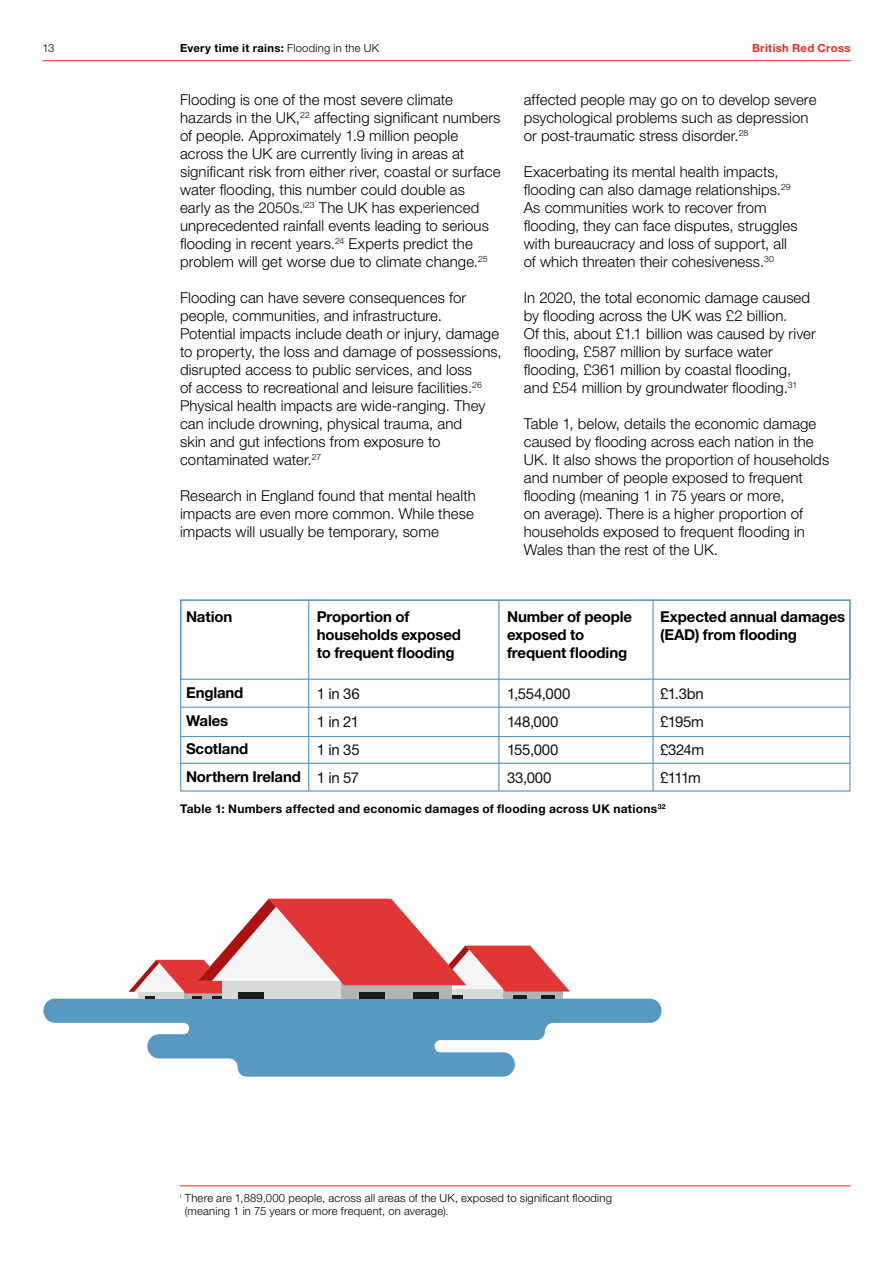
<style>
.page{position:relative;width:893px;height:1263px;background:#fff}
.page>*{position:absolute;margin:0;border:0;box-sizing:border-box;transform-origin:0 0}
.t1{font:300 15px/18px "Helvetica Neue LT Pro";letter-spacing:.005em;color:#000001}
.t2{font:700 15px/18px "Helvetica Neue LT Pro";letter-spacing:-.01em;color:#000001}
.t3{font:15px "Helvetica Neue LT Pro";letter-spacing:-.02em;color:#121216}
.t4{font:700 12px "Helvetica Neue LT Pro";letter-spacing:.02em;color:#000001}
.t5{font:300 11.25px/13.5px "Helvetica Neue LT Pro";letter-spacing:.015em;color:#000001}
.t6{font:700 11.25px "Helvetica Neue LT Pro";letter-spacing:.03em;color:#000001}
.t7{font:700 11.25px "Helvetica Neue LT Pro";letter-spacing:.03em;color:#ee2823}
.s1{font-weight:300}
</style>
<div class="page">
<hr style="left:43px;top:60px;width:807px;height:1px;background:#ee2823">
<div style="left:180px;top:600px;width:670px;height:80px;border:1px solid #5596bd"></div>
<div style="left:180px;top:600px;width:670px;height:191px;border:1px solid #5596bd"></div>
<hr style="left:181px;top:707px;width:669px;height:1px;background:#5596bd">
<hr style="left:181px;top:736px;width:669px;height:1px;background:#5596bd">
<hr style="left:181px;top:763px;width:669px;height:1px;background:#5596bd">
<hr style="left:308px;top:600px;width:1px;height:191px;background:#5596bd">
<hr style="left:498px;top:600px;width:1px;height:191px;background:#5596bd">
<hr style="left:652px;top:600px;width:2px;height:191px;background:#5596bd">
<hr style="left:180px;top:1185px;width:670px;height:1px;background:#ee2823">
<svg style="left:43px;top:998px;width:618px;height:78px;fill:#5999bf"></svg>
<svg style="left:129px;top:899px;width:441px;height:99px"></svg>
<div style="left:239px;top:992px;width:25px;height:6px;background:#1c1a1c"></div>
<div style="left:360px;top:992px;width:25px;height:6px;background:#1c1a1c"></div>
<div style="left:413px;top:992px;width:25px;height:6px;background:#1c1a1c"></div>
<p class="t5" style="left:43px;top:41px;width:14px">13</p>
<p class="t6" style="left:180px;top:41px;width:201px">Every time it rains: <span class="s1">Flooding in the UK</span></p>
<p class="t7" style="left:752px;top:41px;width:100px">British Red Cross</p>
<p class="t1" style="left:180px;top:90px;width:322px">Flooding is one of the most severe climate hazards in the UK,<sup>22</sup> affecting significant numbers of people. Approximately 1.9 million people across the UK are currently living in areas at significant risk from either river, coastal or surface water flooding, this number could double as<br>early as the 2050s.<sup>i23</sup> The UK has experienced unprecedented rainfall events leading to serious flooding in recent years.<sup>24</sup> Experts predict the problem will get worse due to climate change.<sup>25</sup></p>
<p class="t1" style="left:180px;top:288px;width:323px">Flooding can have severe consequences for people, communities, and infrastructure.<br>Potential impacts include death or injury, damage to property, the loss and damage of possessions, disrupted access to public services, and loss<br>of access to recreational and leisure facilities.<sup>26<br></sup>Physical health impacts are wide-ranging. They can include drowning, physical trauma, and<br>skin and gut infections from exposure to contaminated water.<sup>27</sup></p>
<p class="t1" style="left:180px;top:486px;width:297px">Research in England found that mental health impacts are even more common. While these impacts will usually be temporary, some</p>
<p class="t1" style="left:524px;top:90px;width:294px">affected people may go on to develop severe psychological problems such as depression or post-traumatic stress disorder.<sup>28</sup></p>
<p class="t1" style="left:524px;top:162px;width:275px">Exacerbating its mental health impacts, flooding can also damage relationships.<sup>29<br></sup>As communities work to recover from flooding, they can face disputes, struggles with bureaucracy and loss of support, all of which threaten their cohesiveness.<sup>30</sup></p>
<p class="t1" style="left:524px;top:288px;width:294px">In 2020, the total economic damage caused by flooding across the UK was £2 billion.<br>Of this, about £1.1 billion was caused by river flooding, £587 million by surface water flooding, £361 million by coastal flooding, and £54 million by groundwater flooding.<sup>31</sup></p>
<p class="t1" style="left:524px;top:414px;width:307px">Table 1, below, details the economic damage caused by flooding across each nation in the UK. It also shows the proportion of households and number of people exposed to frequent flooding (meaning 1 in 75 years or more,<br>on average). There is a higher proportion of households exposed to frequent flooding in Wales than the rest of the UK.</p>
<p class="t2" style="left:186px;top:607px;width:48px">Nation</p>
<p class="t2" style="left:186px;top:683px;width:59px">England</p>
<p class="t2" style="left:186px;top:711px;width:44px">Wales</p>
<p class="t2" style="left:186px;top:739px;width:64px">Scotland</p>
<p class="t2" style="left:186px;top:767px;width:117px">Northern Ireland</p>
<p class="t2" style="left:317px;top:607px;width:146px">Proportion of households exposed to frequent flooding</p>
<p class="t2" style="left:507px;top:607px;width:127px">Number of people exposed to frequent flooding</p>
<p class="t2" style="left:660px;top:607px;width:187px">Expected annual damages (EAD) from flooding</p>
<p class="t3" style="left:317px;top:684px;width:44px">1 in 36</p>
<p class="t3" style="left:317px;top:713px;width:44px">1 in 21</p>
<p class="t3" style="left:317px;top:741px;width:44px">1 in 35</p>
<p class="t3" style="left:317px;top:769px;width:44px">1 in 57</p>
<p class="t3" style="left:507px;top:684px;width:65px">1,554,000</p>
<p class="t3" style="left:507px;top:713px;width:53px">148,000</p>
<p class="t3" style="left:507px;top:741px;width:53px">155,000</p>
<p class="t3" style="left:507px;top:769px;width:46px">33,000</p>
<p class="t3" style="left:660px;top:684px;width:45px">£1.3bn</p>
<p class="t3" style="left:660px;top:713px;width:45px">£195m</p>
<p class="t3" style="left:660px;top:741px;width:46px">£324m</p>
<p class="t3" style="left:660px;top:769px;width:42px">£111m</p>
<p class="t4" style="left:180px;top:801px;width:487px">Table 1: Numbers affected and economic damages of flooding across UK nations<sup>32</sup></p>
<p class="t5" style="left:185px;top:1191px;width:429px;text-indent:-5px"><sup>i</sup> There are 1,889,000 people, across all areas of the UK, exposed to significant flooding (meaning 1 in 75 years or more frequent, on average).</p>
</div>
